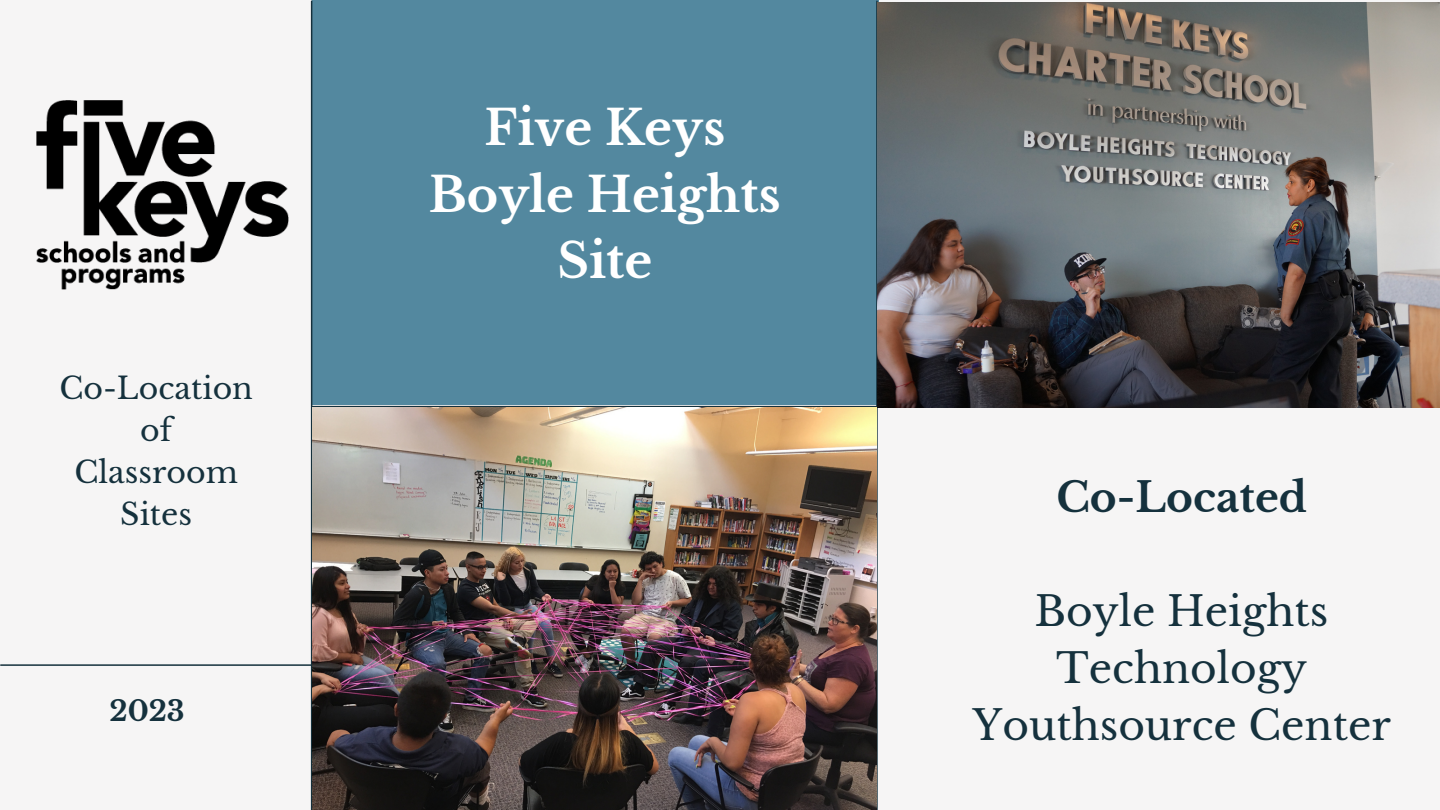
<style>
.page{position:relative;width:1440px;height:810px;background:#f6f5f5}
.page>*{position:absolute;margin:0;border:0;box-sizing:border-box;transform-origin:0 0}
.t1{font:700 47.8px/66.8px "Libre Baskerville";color:#fff;text-align:center}
.t2{font:40.8px/57px "Libre Baskerville";color:#15313d;text-align:center}
.t3{font:700 40.8px "Libre Baskerville";color:#15313d}
.t4{font:30px/42px "Libre Baskerville";color:#15313d;text-align:center}
.t5{font:700 27.9px "Libre Baskerville";color:#15313d}
</style>
<div class="page">
<div style="left:312px;top:0;width:567px;height:405px;background:#53889f"></div>
<hr style="left:311px;top:1px;width:1px;height:809px;background:#15313d">
<hr style="left:876px;top:1px;width:2px;height:809px;background:#15313d">
<hr style="left:1px;top:664px;width:311px;height:2px;background:#15313d">
<hr style="left:312px;top:406px;width:1128px;height:1px;background:#15313d">
<img style="left:36px;top:100px;width:252px;height:190px">
<img style="left:878px;top:3px;width:562px;height:404px">
<img style="left:312px;top:407px;width:564px;height:403px">
<p class="t4" style="left:59px;top:367px;width:195px">Co-Location of<br>Classroom<br>Sites</p>
<p class="t5" style="left:110px;top:694px;width:77px">2023</p>
<h2 class="t1" style="left:429px;top:95px;width:353px">Five Keys<br>Boyle Heights<br>Site</h2>
<h3 class="t3" style="left:1056px;top:473px;width:252px">Co-Located</h3>
<h4 class="t2" style="left:973px;top:584px;width:420px">Boyle Heights<br>Technology<br>Youthsource Center</h4>
</div>
